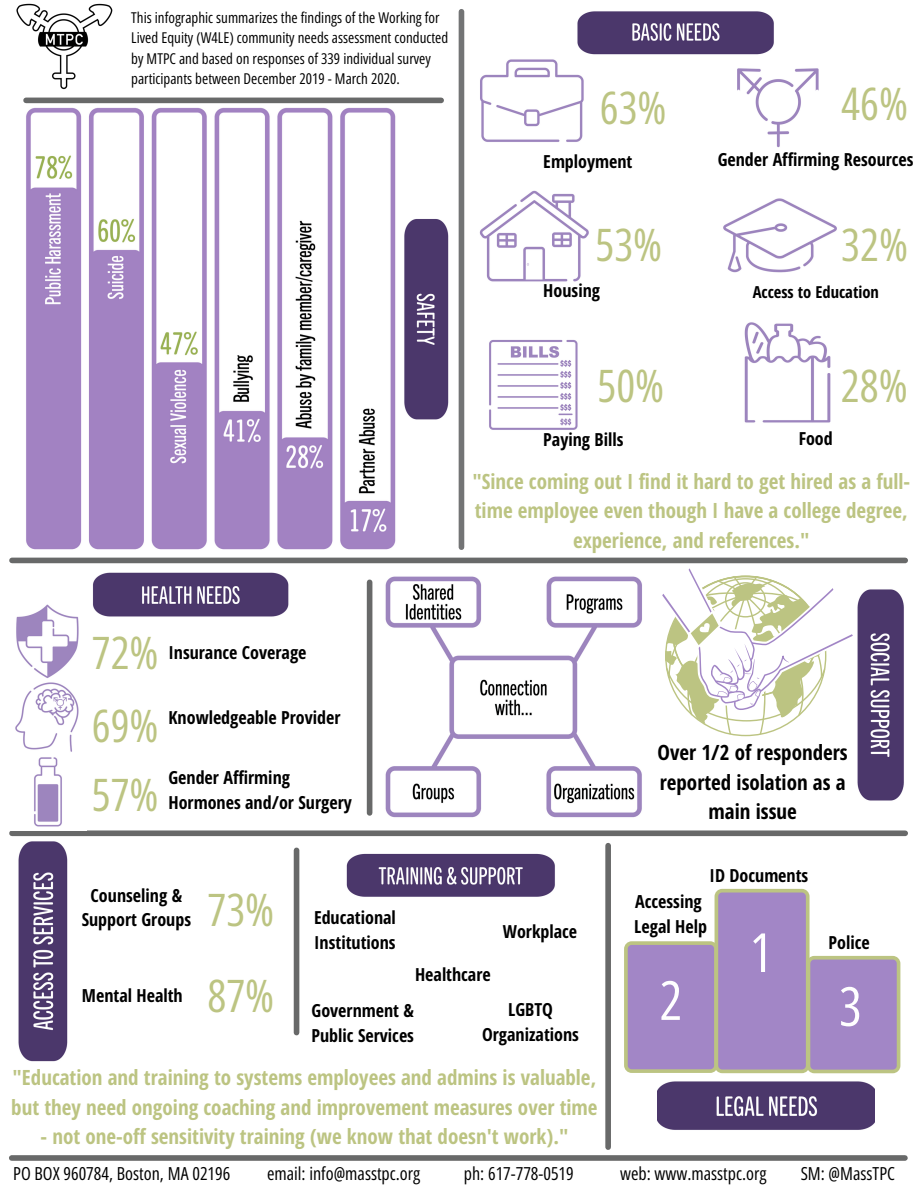
<style>
.page{position:relative;width:918px;height:1188px;background:#fff}
.page>*{position:absolute;margin:0;border:0;box-sizing:border-box;transform-origin:0 0}
.t1{font:54px "Open Sans Hebrew Condensed";color:#fff}
.t2{font:45px "Open Sans Hebrew Condensed";color:#bcc482}
.t3{font:700 21px/29.2px "Open Sans Hebrew Condensed";color:#bcc482;text-align:center}
.t4{font:700 21px/29.2px "Open Sans Hebrew Condensed";color:#000;text-align:center}
.t5{font:700 18px/24.8px "Open Sans Hebrew Condensed";color:#000}
.t6{font:18px "Open Sans Hebrew Condensed";color:#000}
.t7{font:700 16.5px "Open Sans Hebrew Condensed";color:#000}
.t8{font:15px/20.2px "Open Sans Hebrew Condensed";color:#000}
</style>
<div class="page">
<svg style="left:662px;top:568px;width:191px;height:168px"></svg>
<img style="left:26px;top:108px;width:370px;height:442px">
<img style="left:16px;top:3px;width:97px;height:87px">
<div style="left:12px;top:1155px;width:893px;height:6px;background:#686969"></div>
<div style="left:12px;top:558px;width:893px;height:5px;background:#686969"></div>
<div style="left:12px;top:830px;width:893px;height:6px;background:#686969"></div>
<div style="left:26px;top:98px;width:415px;height:5px;background:#686969"></div>
<div style="left:459px;top:12px;width:5px;height:535px;background:#737475"></div>
<div style="left:367px;top:582px;width:5px;height:231px;background:#686969"></div>
<svg style="left:624px;top:889px;width:276px;height:184px"></svg>
<img style="left:480px;top:59px;width:104px;height:83px">
<img style="left:480px;top:190px;width:109px;height:92px">
<img style="left:489px;top:340px;width:89px;height:90px">
<img style="left:738px;top:68px;width:81px;height:80px">
<img style="left:723px;top:198px;width:114px;height:75px">
<img style="left:744px;top:322px;width:87px;height:101px">
<img style="left:15px;top:604px;width:64px;height:223px">
<img style="left:404px;top:219px;width:45px;height:201px">
<img style="left:385px;top:576px;width:257px;height:242px">
<img style="left:577px;top:11px;width:197px;height:44px">
<img style="left:857px;top:589px;width:47px;height:212px">
<img style="left:18px;top:841px;width:50px;height:221px">
<img style="left:93px;top:572px;width:196px;height:45px">
<div style="left:605px;top:846px;width:6px;height:301px;background:#686969"></div>
<img style="left:346px;top:853px;width:209px;height:44px">
<div style="left:294px;top:850px;width:5px;height:183px;background:#686969"></div>
<img style="left:657px;top:1081px;width:217px;height:49px">
<p class="t8" style="left:131px;top:8px;width:319px">This infographic summarizes the findings of the Working for Lived Equity (W4LE) community needs assessment conducted by MTPC and based on responses of 339 individual survey participants between December 2019 - March 2020.</p>
<p class="t2" style="left:600px;top:82px;width:68px">63%</p>
<p class="t2" style="left:841px;top:77px;width:68px">46%</p>
<p class="t5" style="left:543px;top:148px;width:91px">Employment</p>
<p class="t5" style="left:718px;top:146px;width:197px">Gender Affirming Resources</p>
<p class="t2" style="left:595px;top:218px;width:68px">53%</p>
<p class="t2" style="left:841px;top:218px;width:68px">32%</p>
<p class="t5" style="left:543px;top:278px;width:58px">Housing</p>
<p class="t7" style="left:753px;top:280px;width:128px">Access to Education</p>
<p class="t2" style="left:597px;top:359px;width:68px">50%</p>
<p class="t2" style="left:841px;top:359px;width:68px">28%</p>
<p class="t5" style="left:543px;top:426px;width:82px">Paying Bills</p>
<p class="t5" style="left:799px;top:425px;width:36px">Food</p>
<p class="t3" style="left:472px;top:466px;width:439px">"Since coming out I find it hard to get hired as a full&shy;time employee even though I have a college degree, experience, and references."</p>
<p class="t2" style="left:92px;top:626px;width:68px">72%</p>
<p class="t5" style="left:168px;top:640px;width:140px">Insurance Coverage</p>
<p class="t2" style="left:92px;top:699px;width:68px">69%</p>
<p class="t2" style="left:92px;top:768px;width:68px">57%</p>
<p class="t5" style="left:168px;top:704px;width:174px">Knowledgeable Provider</p>
<p class="t5" style="left:168px;top:765px;width:185px">Gender Affirming<br>Hormones and/or Surgery</p>
<p class="t4" style="left:658px;top:737px;width:192px">Over 1/2 of responders reported isolation as a main issue</p>
<p class="t5" style="left:710px;top:862px;width:100px">ID Documents</p>
<p class="t5" style="left:82px;top:882px;width:111px;text-align:center">Counseling &amp;<br>Support Groups</p>
<p class="t2" style="left:208px;top:883px;width:68px">73%</p>
<p class="t5" style="left:82px;top:983px;width:102px">Mental Health</p>
<p class="t2" style="left:208px;top:969px;width:68px">87%</p>
<p class="t5" style="left:314px;top:905px;width:83px">Educational<br>Institutions</p>
<p class="t5" style="left:415px;top:962px;width:77px">Healthcare</p>
<p class="t5" style="left:503px;top:918px;width:76px">Workplace</p>
<p class="t5" style="left:312px;top:998px;width:104px">Government &amp;<br>Public Services</p>
<p class="t5" style="left:482px;top:997px;width:98px;text-align:center">LGBTQ<br>Organizations</p>
<p class="t3" style="left:11px;top:1063px;width:588px;text-align:left">"Education and training to systems employees and admins is valuable, but they need ongoing coaching and improvement measures over time</p>
<p class="t3" style="left:41px;top:1121px;width:529px">- not one-off sensitivity training (we know that doesn't work)."</p>
<p class="t5" style="left:635px;top:889px;width:68px">Accessing</p>
<p class="t5" style="left:634px;top:914px;width:74px">Legal Help</p>
<p class="t1" style="left:750px;top:921px;width:24px">1</p>
<p class="t5" style="left:829px;top:930px;width:43px">Police</p>
<p class="t1" style="left:660px;top:969px;width:24px">2</p>
<p class="t1" style="left:839px;top:975px;width:24px">3</p>
<p class="t6" style="left:13px;top:1163px;width:219px">PO BOX 960784, Boston, MA 02196</p>
<p class="t6" style="left:267px;top:1163px;width:155px">email: info@masstpc.org</p>
<p class="t6" style="left:464px;top:1163px;width:111px">ph: 617-778-0519</p>
<p class="t6" style="left:620px;top:1163px;width:148px">web: www.masstpc.org</p>
<p class="t6" style="left:801px;top:1163px;width:96px">SM: @MassTPC</p>
</div>
